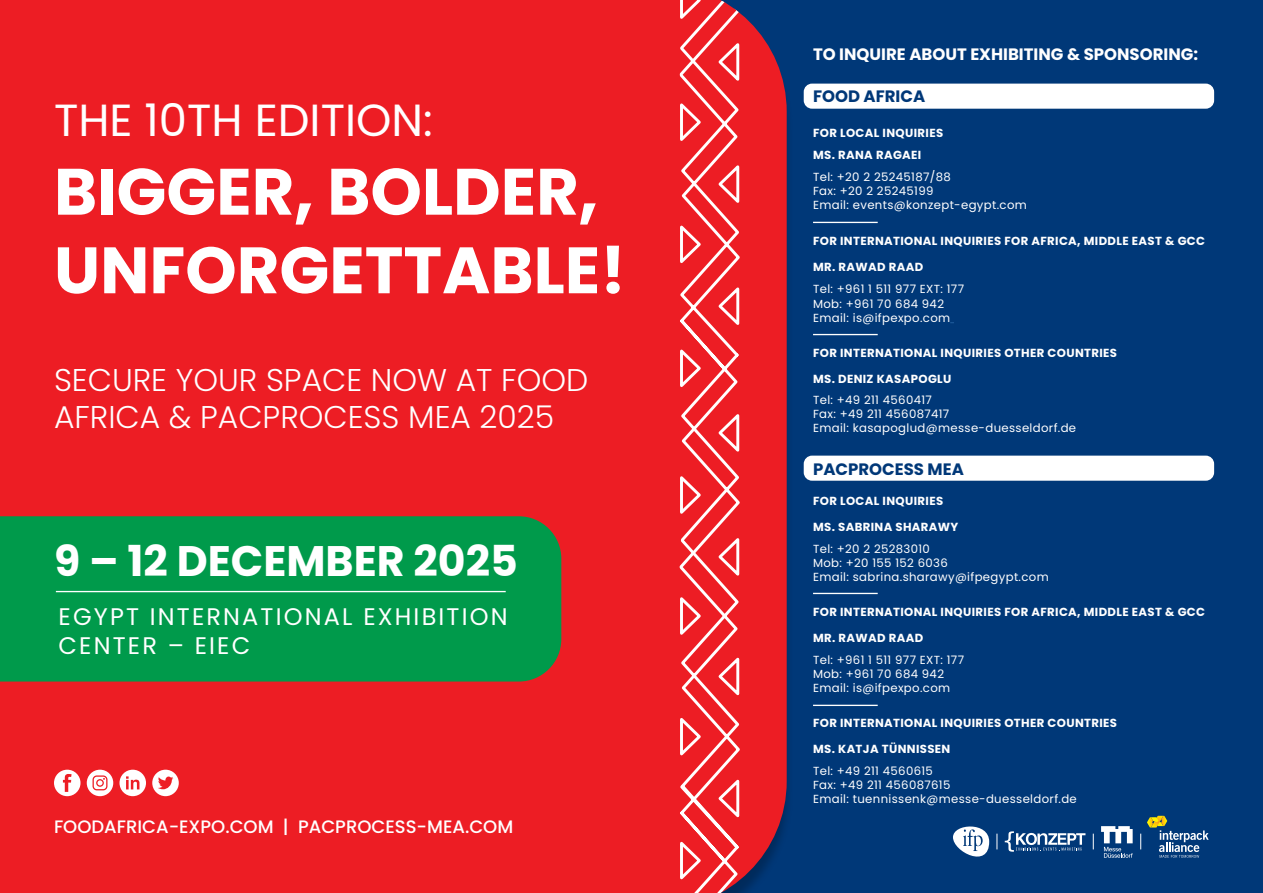
<style>
.page{position:relative;width:1263px;height:893px;background:#fff}
.page>*{position:absolute;margin:0;border:0;box-sizing:border-box;transform-origin:0 0}
.t1{font:700 65.55px/78.6px "Poppins";color:#fff}
.t2{font:45px "Poppins";color:#fff}
.t3{font:700 42.6px "Poppins";color:#fff}
.t4{font:300 31.5px/37.7px "Poppins";color:#fff}
.t5{font:24px/28.8px "Poppins";letter-spacing:.09em;color:#fff}
.t6{font:500 18px "Poppins";color:#fff}
.t7{font:700 16.5px "Poppins";color:#fff}
.t8{font:700 16.5px "Poppins";color:#003878}
.t9{font:11.7px/14.1px "Poppins";letter-spacing:.03em;color:#fff}
.t10{font:700 11.7px/21.9px "Poppins";letter-spacing:.03em;color:#fff}
</style>
<div class="page">
<div style="left:561px;top:0;width:702px;height:893px;background:#003878"></div>
<div style="left:804px;top:84px;width:410px;height:25px;background:#fff;border-radius:8px"></div>
<div style="left:804px;top:456px;width:410px;height:25px;background:#fff;border-radius:8px"></div>
<div style="left:0;top:0;width:787px;height:893px;background:#ed1d24"></div>
<svg style="left:677px;top:0;width:70px;height:893px"></svg>
<svg style="left:1101px;top:826px;width:32px;height:32px"></svg>
<svg style="left:1093px;top:834px;width:1px;height:15px"></svg>
<svg style="left:997px;top:834px;width:1px;height:15px"></svg>
<svg style="left:953px;top:826px;width:36px;height:31px"></svg>
<svg style="left:1005px;top:831px;width:80px;height:21px"></svg>
<svg style="left:1147px;top:816px;width:61px;height:42px"></svg>
<svg style="left:1140px;top:834px;width:1px;height:15px"></svg>
<div style="left:0;top:516px;width:561px;height:165px;background:#009a4b"></div>
<hr style="left:56px;top:591px;width:450px;height:1px;background:#fff">
<div style="left:54px;top:770px;width:27px;height:26px;background:#fff;border-radius:50%"></div>
<svg style="left:87px;top:770px;width:26px;height:26px"></svg>
<div style="left:119px;top:770px;width:27px;height:26px;background:#fff;border-radius:50%"></div>
<div style="left:152px;top:770px;width:27px;height:26px;background:#fff;border-radius:50%"></div>
<svg style="left:63px;top:774px;width:9px;height:18px"></svg>
<svg style="left:93px;top:775px;width:14px;height:15px"></svg>
<svg style="left:126px;top:776px;width:13px;height:13px"></svg>
<svg style="left:158px;top:776px;width:15px;height:13px"></svg>
<hr style="left:813px;top:222px;width:65px;height:1px;background:#fff">
<hr style="left:813px;top:334px;width:65px;height:1px;background:#fff">
<hr style="left:813px;top:593px;width:65px;height:1px;background:#fff">
<hr style="left:813px;top:705px;width:65px;height:1px;background:#fff">
<h2 class="t2" style="left:54px;top:94px;width:380px">THE 10TH EDITION:</h2>
<h1 class="t1" style="left:54px;top:153px;width:573px">BIGGER, BOLDER,<br>UNFORGETTABLE!</h1>
<h3 class="t4" style="left:54px;top:361px;width:536px">SECURE YOUR SPACE NOW AT FOOD<br>AFRICA &amp; PACPROCESS MEA 2025</h3>
<h3 class="t3" style="left:54px;top:537px;width:465px">9 – 12 DECEMBER 2025</h3>
<h3 class="t5" style="left:59px;top:603px;width:451px">EGYPT INTERNATIONAL EXHIBITION<br>CENTER – EIEC</h3>
<h3 class="t6" style="left:54px;top:817px;width:461px">FOODAFRICA-EXPO.COM | PACPROCESS-MEA.COM</h3>
<h3 class="t7" style="left:813px;top:45px;width:387px">TO INQUIRE ABOUT EXHIBITING &amp; SPONSORING:</h3>
<h3 class="t8" style="left:813px;top:87px;width:114px">FOOD AFRICA</h3>
<p class="t10" style="left:813px;top:122px;width:132px">FOR LOCAL INQUIRIES<br>MS. RANA RAGAEI</p>
<p class="t9" style="left:813px;top:170px;width:215px">Tel: +20 2 25245187/88<br>Fax: +20 2 25245199<br>Email: events@konzept-egypt.com</p>
<p class="t10" style="left:813px;top:230px;width:394px">FOR INTERNATIONAL INQUIRIES FOR AFRICA, MIDDLE EAST &amp; GCC</p>
<p class="t10" style="left:813px;top:256px;width:112px">MR. RAWAD RAAD</p>
<p class="t9" style="left:813px;top:282px;width:153px">Tel: +961 1 511 977 EXT: 177<br>Mob: +961 70 684 942<br>Email: is@ifpexpo.com</p>
<p class="t10" style="left:813px;top:342px;width:306px">FOR INTERNATIONAL INQUIRIES OTHER COUNTRIES</p>
<p class="t10" style="left:813px;top:368px;width:140px">MS. DENIZ KASAPOGLU</p>
<p class="t9" style="left:813px;top:393px;width:265px">Tel: +49 211 4560417<br>Fax: +49 211 456087417<br>Email: kasapoglud@messe-duesseldorf.de</p>
<h3 class="t8" style="left:813px;top:459px;width:152px">PACPROCESS MEA</h3>
<p class="t10" style="left:813px;top:490px;width:132px">FOR LOCAL INQUIRIES</p>
<p class="t10" style="left:813px;top:516px;width:147px">MS. SABRINA SHARAWY</p>
<p class="t9" style="left:813px;top:542px;width:237px">Tel: +20 2 25283010<br>Mob: +20 155 152 6036<br>Email: sabrina.sharawy@ifpegypt.com</p>
<p class="t10" style="left:813px;top:601px;width:394px">FOR INTERNATIONAL INQUIRIES FOR AFRICA, MIDDLE EAST &amp; GCC</p>
<p class="t10" style="left:813px;top:627px;width:112px">MR. RAWAD RAAD</p>
<p class="t9" style="left:813px;top:653px;width:153px">Tel: +961 1 511 977 EXT: 177<br>Mob: +961 70 684 942<br>Email: is@ifpexpo.com</p>
<p class="t10" style="left:813px;top:712px;width:306px">FOR INTERNATIONAL INQUIRIES OTHER COUNTRIES</p>
<p class="t10" style="left:813px;top:738px;width:139px">MS. KATJA TÜNNISSEN</p>
<p class="t9" style="left:813px;top:764px;width:265px">Tel: +49 211 4560615<br>Fax: +49 211 456087615<br>Email: tuennissenk@messe-duesseldorf.de</p>
</div>
